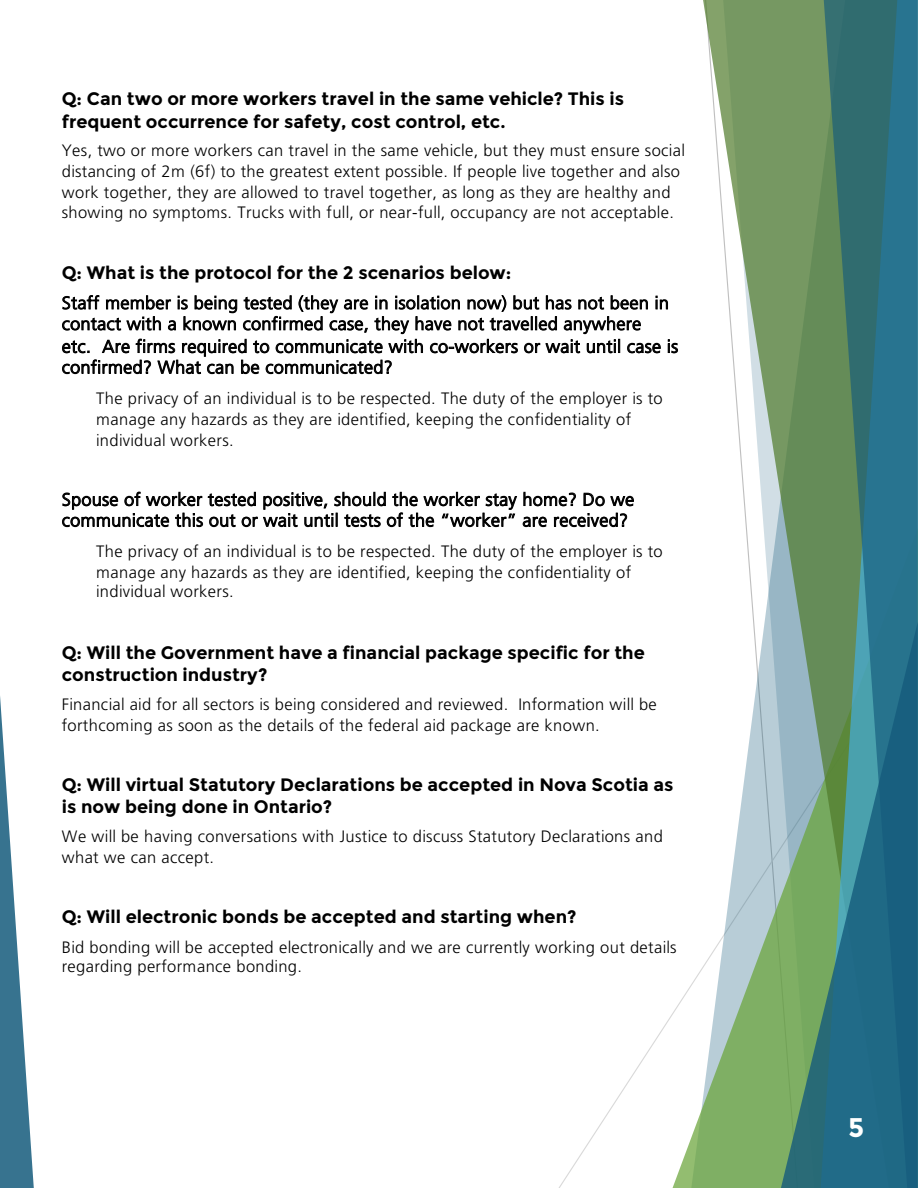
<style>
.page{position:relative;width:918px;height:1188px;background:#fff}
.page>*{position:absolute;margin:0;border:0;box-sizing:border-box;transform-origin:0 0}
.t1{font:700 27px "Montserrat";color:#fff}
.t2{font:700 18px/22.4px "Montserrat";color:#000}
.t3{font:300 17.7px/20.9px "Frutiger LT Std";letter-spacing:.02em;color:#000}
.t4{font:300 16.5px/20.9px "Frutiger LT Std";letter-spacing:.025em;color:#000}
</style>
<div class="page">
<svg style="left:673px;top:967px;width:30px;height:221px"></svg>
<svg style="left:703px;top:0;width:118px;height:1188px"></svg>
<svg style="left:824px;top:0;width:94px;height:622px;background:#397778"></svg>
<svg style="left:781px;top:622px;width:137px;height:566px;background:#448382"></svg>
<svg style="left:0;top:696px;width:34px;height:492px"></svg>
<svg style="left:62px;top:295px;width:616px;height:80px"></svg>
<svg style="left:62px;top:492px;width:455px;height:36px"></svg>
<svg style="left:523px;top:492px;width:111px;height:36px"></svg>
<p class="t2" style="left:62px;top:88px;width:564px">Q: Can two or more workers travel in the same vehicle? This is frequent occurrence for safety, cost control, etc.</p>
<p class="t4" style="left:62px;top:140px;width:625px">Yes, two or more workers can travel in the same vehicle, but they must ensure social distancing of 2m (6f) to the greatest extent possible. If people live together and also work together, they are allowed to travel together, as long as they are healthy and</p>
<p class="t4" style="left:62px;top:202px;width:614px">showing no symptoms. Trucks with full, or near-full, occupancy are not acceptable.</p>
<p class="t2" style="left:62px;top:262px;width:451px">Q: What is the protocol for the 2 scenarios below:</p>
<p class="t3" style="left:62px;top:293px;width:609px">Staff member is being tested (they are in isolation now) but has not been in contact with a known confirmed case, they have not travelled anywhere</p>
<p class="t3" style="left:62px;top:336px;width:618px">etc. Are firms required to communicate with co-workers or wait until case is confirmed? What can be communicated?</p>
<p class="t4" style="left:96px;top:388px;width:568px">The privacy of an individual is to be respected. The duty of the employer is to manage any hazards as they are identified, keeping the confidentiality of individual workers.</p>
<p class="t3" style="left:62px;top:489px;width:574px">Spouse of worker tested positive, should the worker stay home? Do we communicate this out or wait until tests of the “worker” are received?</p>
<p class="t4" style="left:96px;top:541px;width:568px;line-height:20.1px">The privacy of an individual is to be respected. The duty of the employer is to manage any hazards as they are identified, keeping the confidentiality of individual workers.</p>
<p class="t2" style="left:62px;top:641px;width:585px">Q: Will the Government have a financial package specific for the construction industry?</p>
<p class="t4" style="left:62px;top:694px;width:597px">Financial aid for all sectors is being considered and reviewed. Information will be forthcoming as soon as the details of the federal aid package are known.</p>
<p class="t2" style="left:62px;top:773px;width:613px">Q: Will virtual Statutory Declarations be accepted in Nova Scotia as is now being done in Ontario?</p>
<p class="t4" style="left:62px;top:826px;width:603px;line-height:21.3px">We will be having conversations with Justice to discuss Statutory Declarations and what we can accept.</p>
<p class="t2" style="left:62px;top:905px;width:516px">Q: Will electronic bonds be accepted and starting when?</p>
<p class="t4" style="left:62px;top:938px;width:616px;line-height:19.5px">Bid bonding will be accepted electronically and we are currently working out details regarding performance bonding.</p>
<h1 class="t1" style="left:848px;top:1111px;width:18px">5</h1>
</div>
